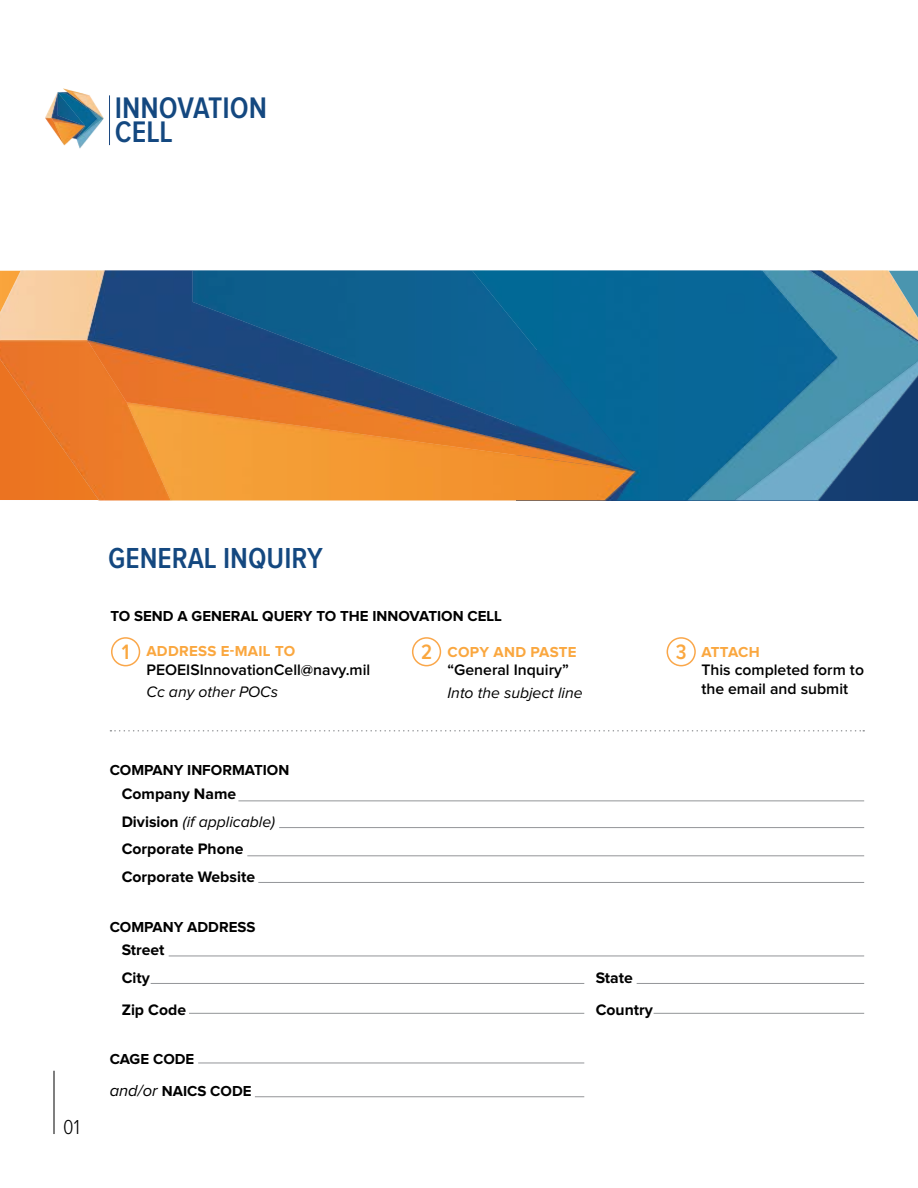
<style>
.page{position:relative;width:918px;height:1188px;background:#fff}
.page>*{position:absolute;margin:0;border:0;box-sizing:border-box;transform-origin:0 0}
.t1{font:600 30.9px/24.3px "Proxima Nova Cond";color:#144880}
.t2{font:600 30px "Proxima Nova Cond";color:#144880}
.t3{font:600 21.6px "Proxima Nova Cond";color:#faa73f}
.t4{font:300 21px "Proxima Nova Cond";color:#000}
.t5{font:700 15.75px/27.9px "Proxima Nova";color:#000}
.t6{font:600 15.75px/18.9px "Proxima Nova";color:#000}
.t7{font:italic 15.75px "Proxima Nova";color:#000}
.t8{font:700 15px/31.5px "Proxima Nova";color:#000}
.t9{font:700 15px "Proxima Nova";letter-spacing:.02em;color:#faa73f}
.s1{font-weight:400;font-style:italic}
.s2{font-weight:400;font-style:italic;font-size:16.5px}
</style>
<div class="page">
<img style="left:171px;top:271px;width:747px;height:229px">
<svg style="left:810px;top:271px;width:108px;height:71px;background:#81a09f"></svg>
<svg style="left:0;top:271px;width:171px;height:229px;background:#cf8148"></svg>
<img style="left:45px;top:88px;width:65px;height:61px">
<hr style="left:109px;top:95px;width:1px;height:50px;background:#1a4780">
<div style="left:111px;top:637px;width:29px;height:29px;border:2px solid #faa74a;border-radius:50%"></div>
<div style="left:412px;top:637px;width:29px;height:29px;border:2px solid #faa74a;border-radius:50%"></div>
<div style="left:667px;top:637px;width:29px;height:29px;border:2px solid #faa74a;border-radius:50%"></div>
<svg style="left:110px;top:730px;width:754px;height:2px"></svg>
<hr style="left:54px;top:1071px;width:1px;height:63px;background:#000">
<hr style="left:238px;top:800px;width:626px;height:1px;background:#939598">
<hr style="left:279px;top:827px;width:585px;height:1px;background:#939598">
<hr style="left:169px;top:956px;width:695px;height:1px;background:#939598">
<hr style="left:151px;top:983px;width:433px;height:1px;background:#939598">
<hr style="left:189px;top:1013px;width:395px;height:1px;background:#939598">
<hr style="left:654px;top:1013px;width:210px;height:1px;background:#939598">
<hr style="left:637px;top:983px;width:227px;height:1px;background:#939598">
<hr style="left:198px;top:1063px;width:386px;height:1px;background:#939598">
<hr style="left:255px;top:1096px;width:329px;height:1px;background:#939598">
<hr style="left:247px;top:855px;width:617px;height:1px;background:#939598">
<hr style="left:258px;top:882px;width:606px;height:1px;background:#939598">
<h1 class="t1" style="left:115px;top:97px;width:154px">INNOVATION<br>CELL</h1>
<h3 class="t4" style="left:63px;top:1117px;width:18px">01</h3>
<h2 class="t2" style="left:108px;top:544px;width:216px">GENERAL INQUIRY</h2>
<p class="t8" style="left:110px;top:601px;width:393px">TO SEND A GENERAL QUERY TO THE INNOVATION CELL</p>
<p class="t9" style="left:146px;top:644px;width:150px">ADDRESS E-MAIL TO</p>
<p class="t6" style="left:146px;top:661px;width:225px">PEOEISInnovationCell@navy.mil</p>
<p class="t7" style="left:146px;top:685px;width:133px">Cc any other POCs</p>
<h3 class="t3" style="left:122px;top:642px;width:9px">1</h3>
<h3 class="t3" style="left:421px;top:642px;width:13px">2</h3>
<h3 class="t3" style="left:676px;top:642px;width:12px">3</h3>
<p class="t9" style="left:448px;top:645px;width:130px">COPY AND PASTE</p>
<p class="t6" style="left:448px;top:661px;width:123px">“General Inquiry”</p>
<p class="t7" style="left:448px;top:686px;width:137px">Into the subject line</p>
<p class="t9" style="left:701px;top:645px;width:60px">ATTACH</p>
<p class="t6" style="left:701px;top:661px;width:164px">This completed form to the email and submit</p>
<p class="t8" style="left:110px;top:755px;width:181px">COMPANY INFORMATION</p>
<p class="t5" style="left:122px;top:780px;width:155px">Company Name<br>Division <span class="s1">(if applicable)<br></span>Corporate Phone<br>Corporate Website</p>
<p class="t8" style="left:110px;top:912px;width:147px">COMPANY ADDRESS</p>
<p class="t5" style="left:122px;top:937px;width:44px">Street<br>City</p>
<p class="t5" style="left:596px;top:965px;width:39px">State</p>
<p class="t5" style="left:122px;top:996px;width:66px">Zip Code</p>
<p class="t5" style="left:596px;top:996px;width:59px">Country</p>
<p class="t8" style="left:110px;top:1044px;width:143px">CAGE CODE<br><span class="s2">and/or</span> NAICS CODE</p>
</div>
